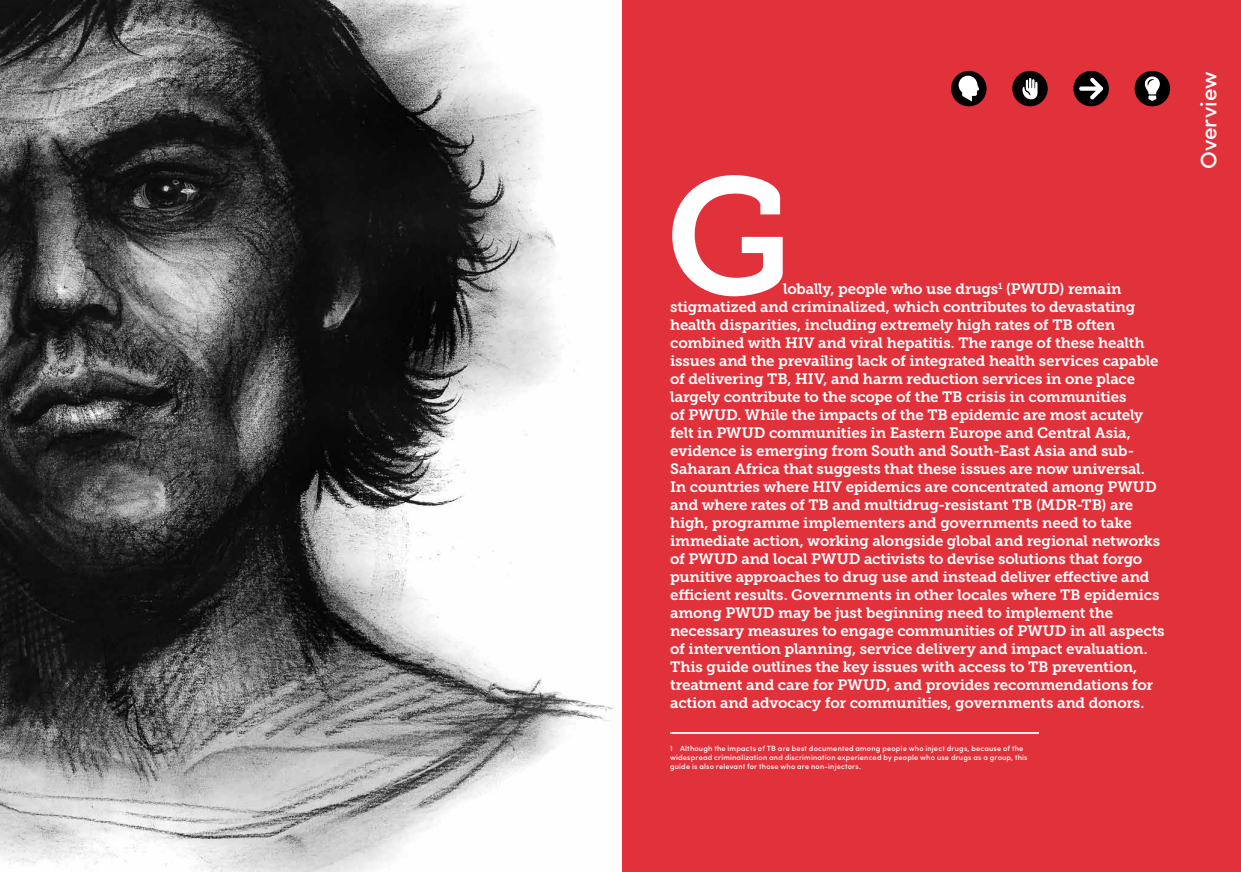
<style>
.page{position:relative;width:1241px;height:872px;background:#fff}
.page>*{position:absolute;margin:0;border:0;box-sizing:border-box;transform-origin:0 0}
.t1{font:165.12px "Museo Slab 700";color:#fff}
.t2{font:500 22.5px "Sofia Pro";color:#fff}
.t3{font:15px/18px "Museo Slab 700";letter-spacing:-.01em;color:#fff}
.t4{font:500 7.5px/9px "Sofia Pro";letter-spacing:.025em;color:#fff}
</style>
<div class="page">
<div style="left:621px;top:0;width:619px;height:872px;background:#e1323b"></div>
<img style="left:0;top:0;width:614px;height:872px">
<div style="left:1073px;top:71px;width:35px;height:35px;background:#000;border-radius:50%"></div>
<svg style="left:1079px;top:78px;width:23px;height:22px"></svg>
<div style="left:950px;top:71px;width:36px;height:35px;background:#000;border-radius:50%"></div>
<svg style="left:958px;top:76px;width:21px;height:26px"></svg>
<div style="left:1012px;top:71px;width:35px;height:35px;background:#000;border-radius:50%"></div>
<svg style="left:1022px;top:78px;width:15px;height:21px"></svg>
<div style="left:1134px;top:71px;width:35px;height:35px;background:#000;border-radius:50%"></div>
<svg style="left:1144px;top:76px;width:15px;height:25px"></svg>
<hr style="left:670px;top:732px;width:368px;height:2px;background:#fff">
<h1 class="t1" style="left:665px;top:143px;width:128px">G</h1>
<p class="t3" style="left:670px;top:280px;width:496px;text-indent:113px">lobally, people who use drugs<sup>1</sup> (PWUD) remain stigmatized and criminalized, which contributes to devastating health disparities, including extremely high rates of TB often combined with HIV and viral hepatitis. The range of these health issues and the prevailing lack of integrated health services capable of delivering TB, HIV, and harm reduction services in one place largely contribute to the scope of the TB crisis in communities<br>of PWUD. While the impacts of the TB epidemic are most acutely felt in PWUD communities in Eastern Europe and Central Asia, evidence is emerging from South and South-East Asia and sub-Saharan Africa that suggests that these issues are now universal.<br>In countries where HIV epidemics are concentrated among PWUD and where rates of TB and multidrug-resistant TB (MDR-TB) are high, programme implementers and governments need to take immediate action, working alongside global and regional networks of PWUD and local PWUD activists to devise solutions that forgo punitive approaches to drug use and instead deliver effective and efficient results. Governments in other locales where TB epidemics among PWUD may be just beginning need to implement the necessary measures to engage communities of PWUD in all aspects of intervention planning, service delivery and impact evaluation.<br>This guide outlines the key issues with access to TB prevention, treatment and care for PWUD, and provides recommendations for action and advocacy for communities, governments and donors.</p>
<p class="t4" style="left:670px;top:743px;width:359px">1 Although the impacts of TB are best documented among people who inject drugs, because of the widespread criminalization and discrimination experienced by people who use drugs as a group, this guide is also relevant for those who are non-injectors.</p>
<h2 class="t2" style="left:1191px;top:169px;width:99px;rotate:-90deg">Overview</h2>
</div>
